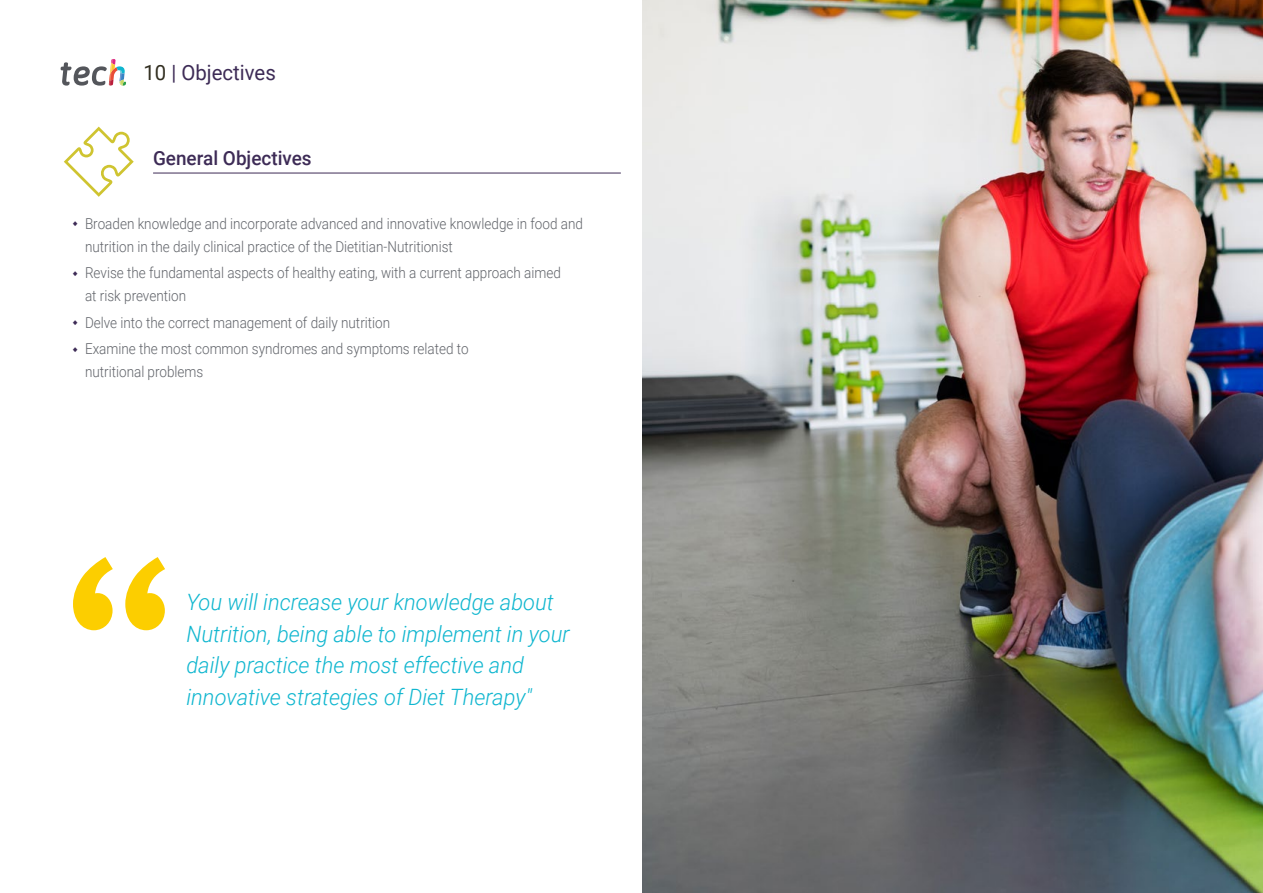
<style>
.page{position:relative;width:1263px;height:893px;background:#fff}
.page>*{position:absolute;margin:0;border:0;box-sizing:border-box;transform-origin:0 0}
.t1{font:italic 300 22.5px/31.5px "Roboto";color:#0fb6cf}
.t2{font:21px "Roboto";color:#3d2b56}
.t3{font:500 19.5px "Roboto";color:#3d2b56}
.t4{font:300 15px/22.5px "Roboto";color:#61646a;scale:.9 1}
.s1{color:#312e20}
</style>
<div class="page">
<hr style="left:153px;top:173px;width:468px;height:1px;background:#3d2b56">
<svg style="left:64px;top:127px;width:70px;height:70px"></svg>
<img style="left:642px;top:0;width:621px;height:893px">
<svg style="left:61px;top:59px;width:65px;height:27px"></svg>
<svg style="left:73px;top:557px;width:92px;height:73px"></svg>
<h2 class="t2" style="left:144px;top:57px;width:134px"><span class="s1">10</span> | Objectives</h2>
<h3 class="t3" style="left:153px;top:144px;width:160px">General Objectives</h3>
<p class="t4" style="left:85px;top:212px;width:555px">Broaden knowledge and incorporate advanced and innovative knowledge in food and nutrition in the daily clinical practice of the Dietitian-Nutritionist</p>
<p class="t4" style="left:85px;top:261px;width:530px">Revise the fundamental aspects of healthy eating, with a current approach aimed at risk prevention</p>
<p class="t4" style="left:85px;top:308px;width:428px;line-height:26.7px">Delve into the correct management of daily nutrition<br>Examine the most common syndromes and symptoms related to</p>
<p class="t4" style="left:85px;top:360px;width:133px">nutritional problems</p>
<h1 class="t1" style="left:186px;top:585px;width:385px">You will increase your knowledge about Nutrition, being able to implement in your daily practice the most effective and innovative strategies of Diet Therapy"</h1>
</div>
